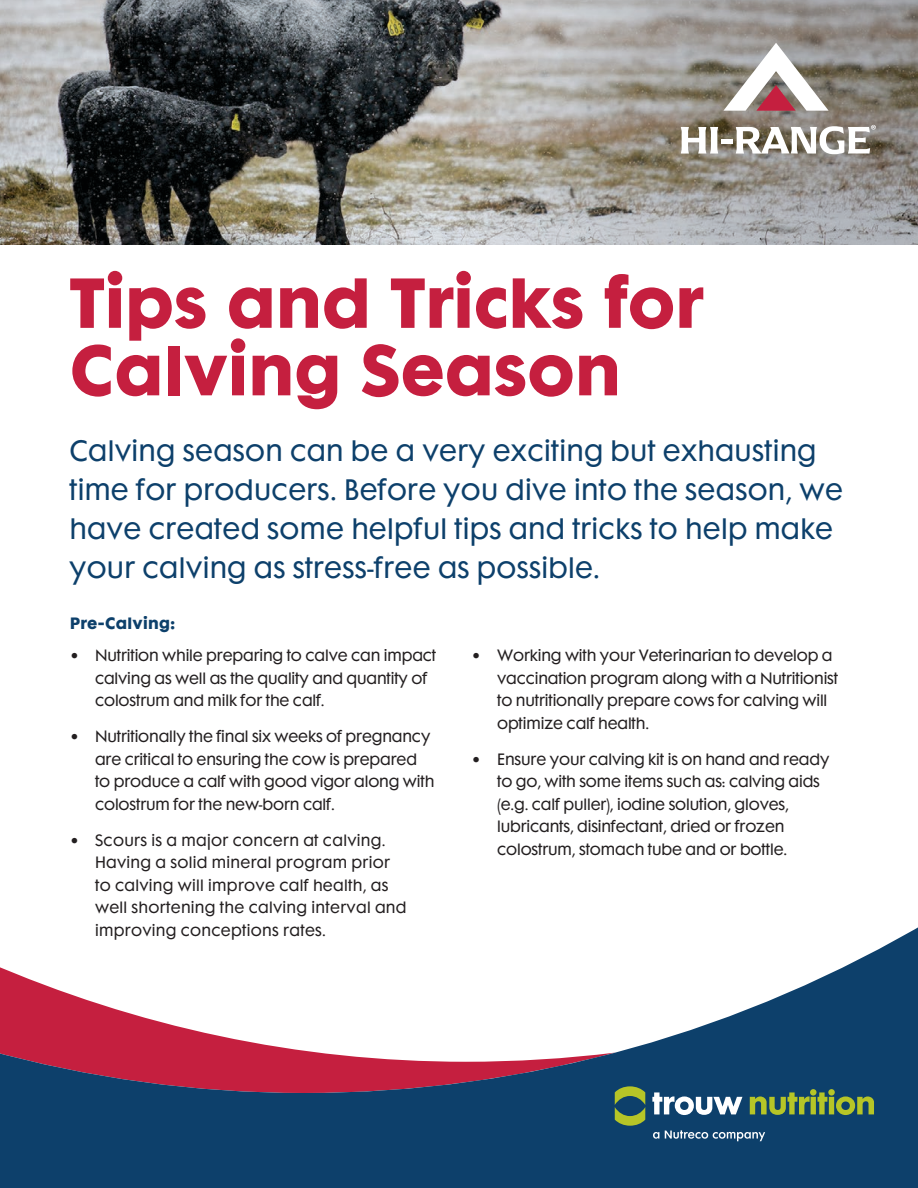
<style>
.page{position:relative;width:918px;height:1188px;background:#fff}
.page>*{position:absolute;margin:0;border:0;box-sizing:border-box;transform-origin:0 0}
.t1{font:64.5px/67.5px "Futura Maxi CG Bold";color:#c51f3f}
.t2{font:27px/39px "Futura Maxi CG Book";letter-spacing:.01em;color:#0d406b}
.t3{font:15px/22.5px "Futura Maxi CG Book";letter-spacing:-.01em;color:#231f20}
.t4{font:15px/22.5px "Futura Maxi CG Book";letter-spacing:.02em;color:#231f20}
.t5{font:15px "Futura Maxi CG Bold";letter-spacing:.02em;color:#0d406b}
</style>
<div class="page">
<img style="left:0;top:0;width:374px;height:244px">
<div style="left:374px;top:0;width:544px;height:244px;background:#231f20;opacity:.15"></div>
<svg style="left:723px;top:43px;width:106px;height:68px"></svg>
<svg style="left:681px;top:127px;width:37px;height:27px"></svg>
<hr style="left:721px;top:140px;width:12px;height:4px;background:#fff">
<svg style="left:736px;top:125px;width:140px;height:29px"></svg>
<svg style="left:0;top:927px;width:918px;height:261px"></svg>
<svg style="left:653px;top:1132px;width:6px;height:7px"></svg>
<svg style="left:665px;top:1130px;width:100px;height:11px"></svg>
<svg style="left:652px;top:1092px;width:90px;height:23px"></svg>
<svg style="left:615px;top:1086px;width:30px;height:40px"></svg>
<svg style="left:750px;top:1089px;width:124px;height:26px"></svg>
<h1 class="t1" style="left:70px;top:271px;width:635px">Tips and Tricks for<br>Calving Season</h1>
<h2 class="t2" style="left:70px;top:433px;width:775px">Calving season can be a very exciting but exhausting time for producers. Before you dive into the season, we have created some helpful tips and tricks to help make your calving as stress-free as possible.</h2>
<p class="t5" style="left:70px;top:614px;width:107px">Pre-Calving:</p>
<p class="t3" style="left:95px;top:645px;width:343px;text-indent:-26px">• Nutrition while preparing to calve can impact calving as well as the quality and quantity of colostrum and milk for the calf.</p>
<p class="t3" style="left:95px;top:726px;width:341px;text-indent:-26px">• Nutritionally the final six weeks of pregnancy are critical to ensuring the cow is prepared to produce a calf with good vigor along with colostrum for the new-born calf.</p>
<p class="t4" style="left:95px;top:830px;width:313px;text-indent:-26px">• Scours is a major concern at calving.<br>Having a solid mineral program prior to calving will improve calf health, as well shortening the calving interval and improving conceptions rates.</p>
<p class="t3" style="left:497px;top:645px;width:343px;text-indent:-26px">• Working with your Veterinarian to develop a vaccination program along with a Nutritionist to nutritionally prepare cows for calving will optimize calf health.</p>
<p class="t3" style="left:497px;top:749px;width:334px;text-indent:-26px">• Ensure your calving kit is on hand and ready to go, with some items such as: calving aids (e.g. calf puller), iodine solution, gloves, lubricants, disinfectant, dried or frozen colostrum, stomach tube and or bottle.</p>
</div>
